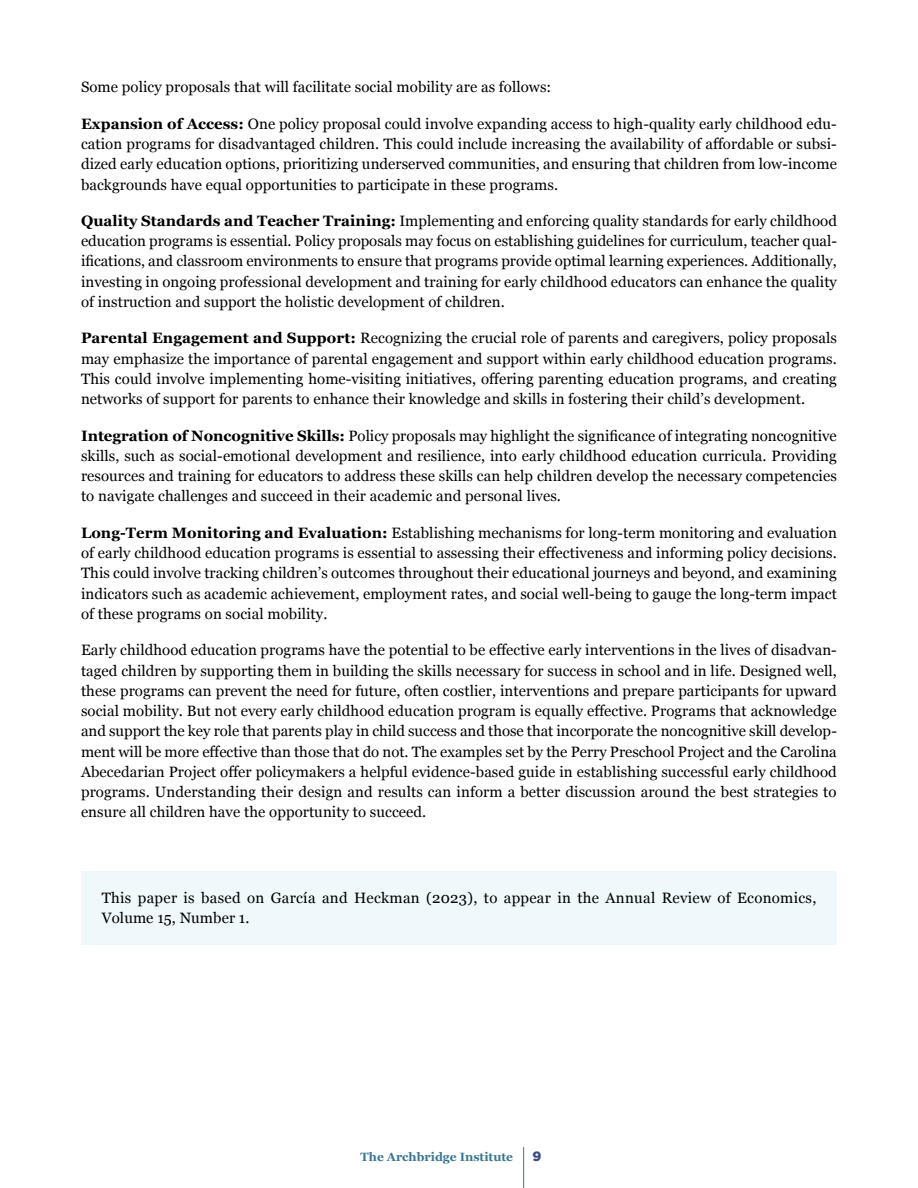
<style>
.page{position:relative;width:918px;height:1188px;background:#fff}
.page>*{position:absolute;margin:0;border:0;box-sizing:border-box;transform-origin:0 0}
.t1{font:15px/20.2px "Georgia";letter-spacing:.005em;color:#000;text-align:justify}
.t2{font:900 13.5px "Gotham";color:#404d80}
.t3{font:700 12px "Georgia";color:#397692}
.s1{font-weight:700}
</style>
<div class="page">
<hr style="left:523px;top:1147px;width:1px;height:41px;background:#397692">
<div style="left:81px;top:871px;width:756px;height:74px;background:#eff8fa"></div>
<p class="t1" style="left:81px;top:76px;width:472px">Some policy proposals that will facilitate social mobility are as follows:</p>
<p class="t1" style="left:81px;top:113px;width:757px"><span class="s1">Expansion of Access:</span> One policy proposal could involve expanding access to high-quality early childhood edu&shy;cation programs for disadvantaged children. This could include increasing the availability of affordable or subsi&shy;dized early education options, prioritizing underserved communities, and ensuring that children from low-income backgrounds have equal opportunities to participate in these programs.</p>
<p class="t1" style="left:81px;top:210px;width:757px"><span class="s1">Quality Standards and Teacher Training:</span> Implementing and enforcing quality standards for early childhood education programs is essential. Policy proposals may focus on establishing guidelines for curriculum, teacher qual&shy;ifications, and classroom environments to ensure that programs provide optimal learning experiences. Additionally, investing in ongoing professional development and training for early childhood educators can enhance the quality of instruction and support the holistic development of children.</p>
<p class="t1" style="left:81px;top:328px;width:758px"><span class="s1">Parental Engagement and Support:</span> Recognizing the crucial role of parents and caregivers, policy proposals may emphasize the importance of parental engagement and support within early childhood education programs.<br>This could involve implementing home-visiting initiatives, offering parenting education programs, and creating networks of support for parents to enhance their knowledge and skills in fostering their child’s development.</p>
<p class="t1" style="left:81px;top:425px;width:757px"><span class="s1">Integration of Noncognitive Skills:</span> Policy proposals may highlight the significance of integrating noncognitive skills, such as social-emotional development and resilience, into early childhood education curricula. Providing resources and training for educators to address these skills can help children develop the necessary competencies to navigate challenges and succeed in their academic and personal lives.</p>
<p class="t1" style="left:81px;top:522px;width:757px"><span class="s1">Long-Term Monitoring and Evaluation:</span> Establishing mechanisms for long-term monitoring and evaluation of early childhood education programs is essential to assessing their effectiveness and informing policy decisions.<br>This could involve tracking children’s outcomes throughout their educational journeys and beyond, and examining indicators such as academic achievement, employment rates, and social well-being to gauge the long-term impact of these programs on social mobility.</p>
<p class="t1" style="left:81px;top:639px;width:757px">Early childhood education programs have the potential to be effective early interventions in the lives of disadvan&shy;taged children by supporting them in building the skills necessary for success in school and in life. Designed well, these programs can prevent the need for future, often costlier, interventions and prepare participants for upward social mobility. But not every early childhood education program is equally effective. Programs that acknowledge and support the key role that parents play in child success and those that incorporate the noncognitive skill develop&shy;ment will be more effective than those that do not. The examples set by the Perry Preschool Project and the Carolina Abecedarian Project offer policymakers a helpful evidence-based guide in establishing successful early childhood programs. Understanding their design and results can inform a better discussion around the best strategies to ensure all children have the opportunity to succeed.</p>
<p class="t1" style="left:102px;top:887px;width:716px">This paper is based on García and Heckman (2023), to appear in the Annual Review of Economics,<br>Volume 15, Number 1.</p>
<p class="t3" style="left:361px;top:1148px;width:154px">The Archbridge Institute</p>
<p class="t2" style="left:533px;top:1147px;width:10px">9</p>
</div>
